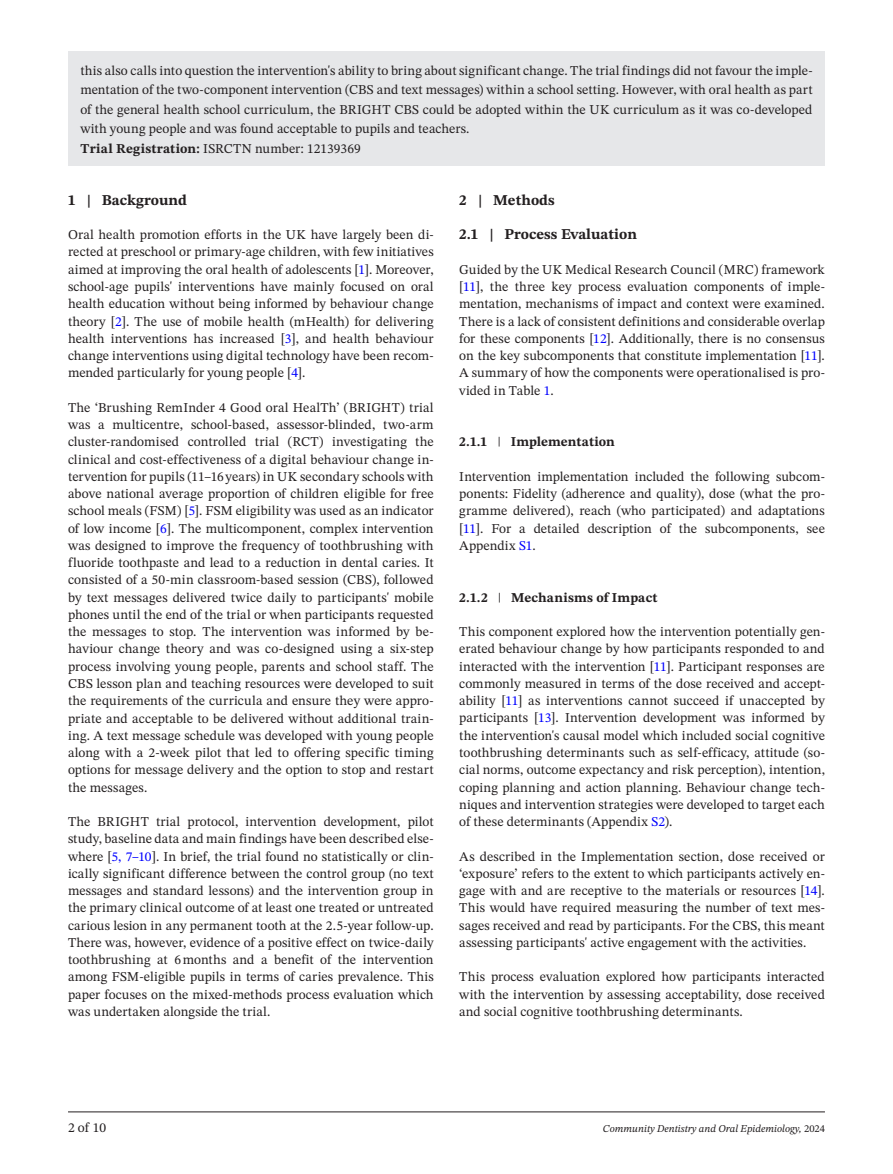
<style>
.page{position:relative;width:893px;height:1174px;background:#fff}
.page>*{position:absolute;margin:0;border:0;box-sizing:border-box;transform-origin:0 0}
.t1{font:700 15px "STIX Two Text";color:#231f20}
.t2{font:13.5px/17.2px "STIX Two Text";letter-spacing:.01em;color:#231f20;text-align:justify}
.t3{font:700 13.5px "STIX Two Text";letter-spacing:.005em;color:#231f20}
.t4{font:italic 10.5px "STIX Two Text";color:#231f20}
.s1{font-weight:700}
.s2{color:#00f}
.s3{font-weight:400}
.s4{font-style:normal}
</style>
<div class="page">
<hr style="left:68px;top:1111px;width:757px;height:1px;background:#231f20">
<div style="left:68px;top:51px;width:757px;height:96px;background:#e6e7e9"></div>
<div style="left:68px;top:127px;width:757px;height:39px;background:#e6e7e9"></div>
<p class="t2" style="left:80px;top:61px;width:734px;line-height:19.5px;text-align:left">this also calls into question the intervention's ability to bring about significant change. The trial findings did not favour the imple&shy;mentation of the two-component intervention (CBS and text messages) within a school setting. However, with oral health as part of the general health school curriculum, the BRIGHT CBS could be adopted within the UK curriculum as it was co-developed with young people and was found acceptable to pupils and teachers.<br><span class="s1">Trial Registration:</span> ISRCTN number: 12139369</p>
<p class="t1" style="left:68px;top:189px;width:121px">1 | Background</p>
<p class="t2" style="left:68px;top:226px;width:367px">Oral health promotion efforts in the UK have largely been di&shy;rected at preschool or primary-age children, with few initiatives aimed at improving the oral health of adolescents [<span class="s2">1</span>]. Moreover, school-age pupils' interventions have mainly focused on oral health education without being informed by behaviour change theory [<span class="s2">2</span>]. The use of mobile health (mHealth) for delivering health interventions has increased [<span class="s2">3</span>], and health behaviour change interventions using digital technology have been recom&shy;mended particularly for young people [<span class="s2">4</span>].</p>
<p class="t2" style="left:68px;top:398px;width:367px">The ‘Brushing RemInder 4 Good oral HealTh’ (BRIGHT) trial was a multicentre, school-based, assessor-blinded, two-arm cluster-randomised controlled trial (RCT) investigating the clinical and cost-effectiveness of a digital behaviour change in&shy;tervention for pupils (11–16 years) in UK secondary schools with above national average proportion of children eligible for free school meals (FSM) [<span class="s2">5</span>]. FSM eligibility was used as an indicator of low income [<span class="s2">6</span>]. The multicomponent, complex intervention was designed to improve the frequency of toothbrushing with fluoride toothpaste and lead to a reduction in dental caries. It consisted of a 50-min classroom-based session (CBS), followed by text messages delivered twice daily to participants' mobile phones until the end of the trial or when participants requested the messages to stop. The intervention was informed by be&shy;haviour change theory and was co-designed using a six-step process involving young people, parents and school staff. The CBS lesson plan and teaching resources were developed to suit the requirements of the curricula and ensure they were appro&shy;priate and acceptable to be delivered without additional train&shy;ing. A text message schedule was developed with young people along with a 2-week pilot that led to offering specific timing options for message delivery and the option to stop and restart the messages.</p>
<p class="t2" style="left:68px;top:813px;width:367px">The BRIGHT trial protocol, intervention development, pilot study, baseline data and main findings have been described else&shy;where [<span class="s2">5, 7–10</span>]. In brief, the trial found no statistically or clin&shy;ically significant difference between the control group (no text messages and standard lessons) and the intervention group in the primary clinical outcome of at least one treated or untreated carious lesion in any permanent tooth at the 2.5-year follow-up.<br>There was, however, evidence of a positive effect on twice-daily toothbrushing at 6months and a benefit of the intervention among FSM-eligible pupils in terms of caries prevalence. This paper focuses on the mixed-methods process evaluation which was undertaken alongside the trial.</p>
<p class="t1" style="left:459px;top:189px;width:97px">2 | Methods</p>
<p class="t1" style="left:459px;top:223px;width:179px">2.1 | Process Evaluation</p>
<p class="t2" style="left:459px;top:260px;width:367px">Guided by the UK Medical Research Council (MRC) framework [<span class="s2">11</span>], the three key process evaluation components of imple&shy;mentation, mechanisms of impact and context were examined.<br>There is a lack of consistent definitions and considerable overlap for these components [<span class="s2">12</span>]. Additionally, there is no consensus on the key subcomponents that constitute implementation [<span class="s2">11</span>].<br>A summary of how the components were operationalised is pro&shy;vided in Table <span class="s2">1</span>.</p>
<p class="t3" style="left:459px;top:432px;width:157px">2.1.1 <span class="s3">|</span> Implementation</p>
<p class="t2" style="left:459px;top:467px;width:367px">Intervention implementation included the following subcom&shy;ponents: Fidelity (adherence and quality), dose (what the pro&shy;gramme delivered), reach (who participated) and adaptations [<span class="s2">11</span>]. For a detailed description of the subcomponents, see Appendix <span class="s2">S1</span>.</p>
<p class="t3" style="left:459px;top:587px;width:200px">2.1.2 <span class="s3">|</span> Mechanisms of Impact</p>
<p class="t2" style="left:459px;top:623px;width:367px">This component explored how the intervention potentially gen&shy;erated behaviour change by how participants responded to and interacted with the intervention [<span class="s2">11</span>]. Participant responses are commonly measured in terms of the dose received and accept&shy;ability [<span class="s2">11</span>] as interventions cannot succeed if unaccepted by participants [<span class="s2">13</span>]. Intervention development was informed by the intervention's causal model which included social cognitive toothbrushing determinants such as self-efficacy, attitude (so&shy;cial norms, outcome expectancy and risk perception), intention, coping planning and action planning. Behaviour change tech&shy;niques and intervention strategies were developed to target each of these determinants (Appendix <span class="s2">S2</span>).</p>
<p class="t2" style="left:459px;top:847px;width:367px">As described in the Implementation section, dose received or ‘exposure’ refers to the extent to which participants actively en&shy;gage with and are receptive to the materials or resources [<span class="s2">14</span>].<br>This would have required measuring the number of text mes&shy;sages received and read by participants. For the CBS, this meant assessing participants' active engagement with the activities.</p>
<p class="t2" style="left:459px;top:968px;width:367px">This process evaluation explored how participants interacted with the intervention by assessing acceptability, dose received and social cognitive toothbrushing determinants.</p>
<p class="t2" style="left:68px;top:1119px;width:40px">2 of 10</p>
<p class="t4" style="left:603px;top:1121px;width:223px">Community Dentistry and Oral Epidemiology, <span class="s4">2024</span></p>
</div>
